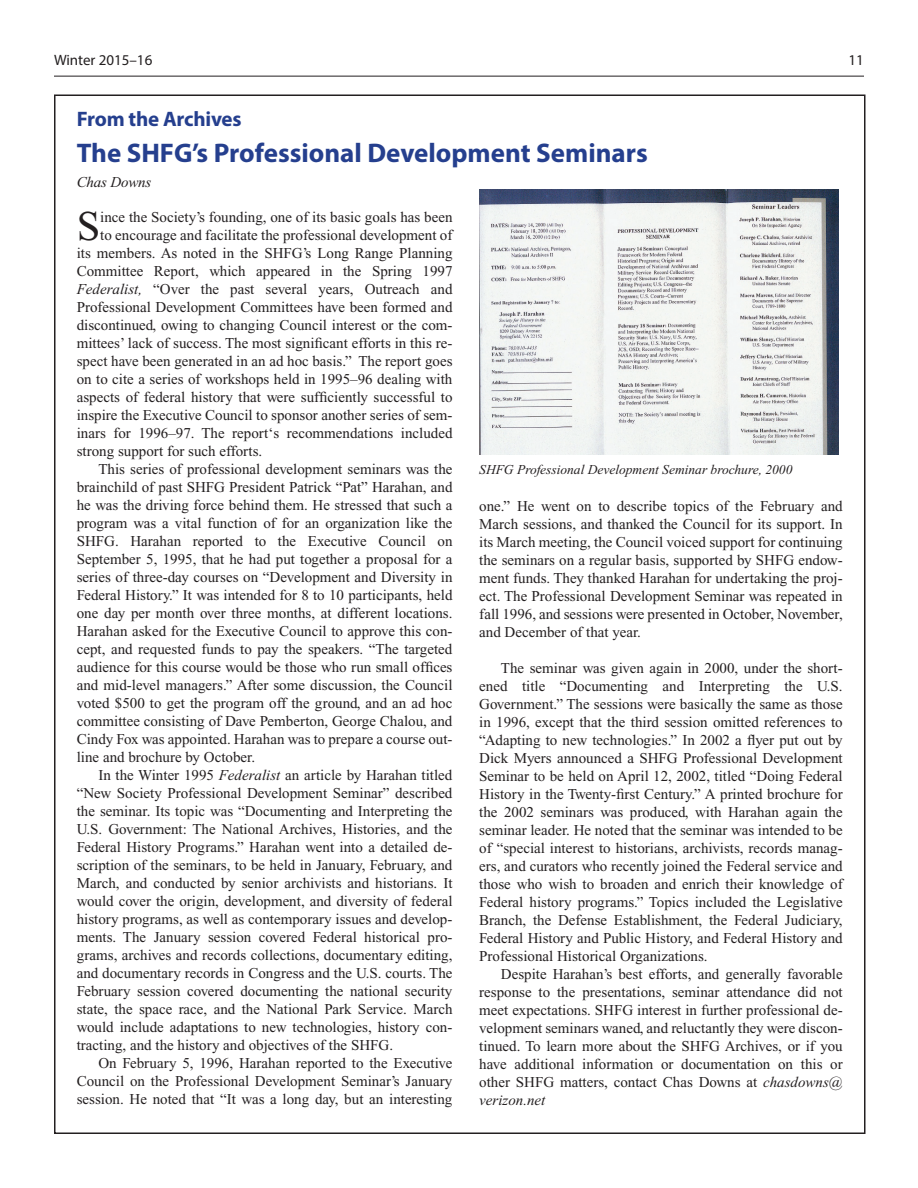
<style>
.page{position:relative;width:918px;height:1188px;background:#fff}
.page>*{position:absolute;margin:0;border:0;box-sizing:border-box;transform-origin:0 0}
.t1{font:42.15px "Times New Roman";color:#231f20}
.t2{font:700 27px "Myriad Pro";color:#253f8e}
.t3{font:700 21px "Myriad Pro";letter-spacing:-.01em;color:#253f8e}
.t4{font:15px/18px "Times New Roman";color:#231f20;text-align:justify}
.t5{font:15px "Myriad Pro";color:#231f20}
.t6{font:italic 15px "Times New Roman";letter-spacing:-.01em;color:#231f20}
.t7{font:italic 13.5px "Times New Roman";color:#231f20}
.s1{font-style:italic}
</style>
<div class="page">
<hr style="left:54px;top:76px;width:810px;height:1px;background:#231f20">
<img style="left:479px;top:189px;width:360px;height:265px">
<p class="t5" style="left:54px;top:51px;width:100px">Winter 2015–16</p>
<p class="t5" style="left:849px;top:51px;width:17px">11</p>
<h3 class="t3" style="left:77px;top:105px;width:166px">From the Archives</h3>
<h2 class="t2" style="left:77px;top:136px;width:573px">The SHFG’s Professional Development Seminars</h2>
<p class="t6" style="left:77px;top:174px;width:76px">Chas Downs</p>
<h1 class="t1" style="left:77px;top:203px;width:25px">S</h1>
<p class="t4" style="left:100px;top:208px;width:354px">ince the Society’s founding, one of its basic goals has been</p>
<p class="t4" style="left:100px;top:226px;width:354px">to encourage and facilitate the professional development of</p>
<p class="t4" style="left:77px;top:244px;width:377px">its members. As noted in the SHFG’s Long Range Planning</p>
<p class="t4" style="left:77px;top:262px;width:377px">Committee Report, which appeared in the Spring 1997</p>
<p class="t4" style="left:77px;top:280px;width:377px"><span class="s1">Federalist,</span> “Over the past several years, Outreach and</p>
<p class="t4" style="left:77px;top:298px;width:377px">Professional Development Committees have been formed and</p>
<p class="t4" style="left:77px;top:316px;width:377px">discontinued, owing to changing Council interest or the com-</p>
<p class="t4" style="left:77px;top:334px;width:377px">mittees’ lack of success. The most significant efforts in this re-</p>
<p class="t4" style="left:77px;top:352px;width:377px">spect have been generated in an ad hoc basis.” The report goes</p>
<p class="t4" style="left:77px;top:370px;width:377px">on to cite a series of workshops held in 1995–96 dealing with</p>
<p class="t4" style="left:77px;top:388px;width:377px">aspects of federal history that were sufficiently successful to</p>
<p class="t4" style="left:77px;top:406px;width:377px">inspire the Executive Council to sponsor another series of sem-</p>
<p class="t4" style="left:77px;top:424px;width:377px">inars for 1996–97. The report‘s recommendations included</p>
<p class="t4" style="left:77px;top:442px;width:187px">strong support for such efforts.</p>
<p class="t4" style="left:98px;top:460px;width:356px">This series of professional development seminars was the</p>
<p class="t4" style="left:77px;top:478px;width:377px">brainchild of past SHFG President Patrick “Pat” Harahan, and</p>
<p class="t4" style="left:77px;top:496px;width:377px">he was the driving force behind them. He stressed that such a</p>
<p class="t4" style="left:77px;top:514px;width:377px">program was a vital function of for an organization like the</p>
<p class="t4" style="left:77px;top:532px;width:377px">SHFG. Harahan reported to the Executive Council on</p>
<p class="t4" style="left:77px;top:550px;width:377px">September 5, 1995, that he had put together a proposal for a</p>
<p class="t4" style="left:77px;top:568px;width:377px">series of three-day courses on “Development and Diversity in</p>
<p class="t4" style="left:77px;top:586px;width:377px">Federal History.” It was intended for 8 to 10 participants, held</p>
<p class="t4" style="left:77px;top:604px;width:377px">one day per month over three months, at different locations.</p>
<p class="t4" style="left:77px;top:622px;width:377px">Harahan asked for the Executive Council to approve this con-</p>
<p class="t4" style="left:77px;top:640px;width:377px">cept, and requested funds to pay the speakers. “The targeted</p>
<p class="t4" style="left:77px;top:658px;width:377px">audience for this course would be those who run small offices</p>
<p class="t4" style="left:77px;top:676px;width:377px">and mid-level managers.” After some discussion, the Council</p>
<p class="t4" style="left:77px;top:694px;width:377px">voted $500 to get the program off the ground, and an ad hoc</p>
<p class="t4" style="left:77px;top:712px;width:377px">committee consisting of Dave Pemberton, George Chalou, and</p>
<p class="t4" style="left:77px;top:730px;width:377px">Cindy Fox was appointed. Harahan was to prepare a course out-</p>
<p class="t4" style="left:77px;top:748px;width:180px">line and brochure by October.</p>
<p class="t4" style="left:98px;top:766px;width:356px">In the Winter 1995 <span class="s1">Federalist</span> an article by Harahan titled</p>
<p class="t4" style="left:77px;top:784px;width:377px">“New Society Professional Development Seminar” described</p>
<p class="t4" style="left:77px;top:802px;width:377px">the seminar. Its topic was “Documenting and Interpreting the</p>
<p class="t4" style="left:77px;top:820px;width:377px">U.S. Government: The National Archives, Histories, and the</p>
<p class="t4" style="left:77px;top:838px;width:377px">Federal History Programs.” Harahan went into a detailed de-</p>
<p class="t4" style="left:77px;top:856px;width:377px">scription of the seminars, to be held in January, February, and</p>
<p class="t4" style="left:77px;top:874px;width:377px">March, and conducted by senior archivists and historians. It</p>
<p class="t4" style="left:77px;top:892px;width:377px">would cover the origin, development, and diversity of federal</p>
<p class="t4" style="left:77px;top:910px;width:377px">history programs, as well as contemporary issues and develop-</p>
<p class="t4" style="left:77px;top:928px;width:377px">ments. The January session covered Federal historical pro-</p>
<p class="t4" style="left:77px;top:946px;width:377px">grams, archives and records collections, documentary editing,</p>
<p class="t4" style="left:77px;top:964px;width:377px">and documentary records in Congress and the U.S. courts. The</p>
<p class="t4" style="left:77px;top:982px;width:377px">February session covered documenting the national security</p>
<p class="t4" style="left:77px;top:1000px;width:377px">state, the space race, and the National Park Service. March</p>
<p class="t4" style="left:77px;top:1018px;width:377px">would include adaptations to new technologies, history con-</p>
<p class="t4" style="left:77px;top:1036px;width:318px">tracting, and the history and objectives of the SHFG.</p>
<p class="t4" style="left:98px;top:1054px;width:356px">On February 5, 1996, Harahan reported to the Executive</p>
<p class="t4" style="left:77px;top:1072px;width:377px">Council on the Professional Development Seminar’s January</p>
<p class="t4" style="left:77px;top:1090px;width:377px">session. He noted that “It was a long day, but an interesting</p>
<p class="t7" style="left:479px;top:462px;width:315px">SHFG Professional Development Seminar brochure, 2000</p>
<p class="t4" style="left:479px;top:497px;width:365px">one.” He went on to describe topics of the February and March sessions, and thanked the Council for its support. In its March meeting, the Council voiced support for continuing the seminars on a regular basis, supported by SHFG endow&shy;ment funds. They thanked Harahan for undertaking the proj&shy;ect. The Professional Development Seminar was repeated in fall 1996, and sessions were presented in October, November, and December of that year.</p>
<p class="t4" style="left:479px;top:659px;width:365px;text-indent:22px">The seminar was given again in 2000, under the short&shy;ened title “Documenting and Interpreting the U.S.<br>Government.” The sessions were basically the same as those in 1996, except that the third session omitted references to “Adapting to new technologies.” In 2002 a flyer put out by Dick Myers announced a SHFG Professional Development Seminar to be held on April 12, 2002, titled “Doing Federal History in the Twenty-first Century.” A printed brochure for the 2002 seminars was produced, with Harahan again the seminar leader. He noted that the seminar was intended to be of “special interest to historians, archivists, records manag&shy;ers, and curators who recently joined the Federal service and those who wish to broaden and enrich their knowledge of Federal history programs.” Topics included the Legislative Branch, the Defense Establishment, the Federal Judiciary, Federal History and Public History, and Federal History and Professional Historical Organizations.</p>
<p class="t4" style="left:479px;top:965px;width:365px;text-indent:22px">Despite Harahan’s best efforts, and generally favorable response to the presentations, seminar attendance did not meet expectations. SHFG interest in further professional de&shy;velopment seminars waned, and reluctantly they were discon&shy;tinued. To learn more about the SHFG Archives, or if you have additional information or documentation on this or other SHFG matters, contact Chas Downs at <span class="s1">chasdowns@ verizon.net</span></p>
</div>
